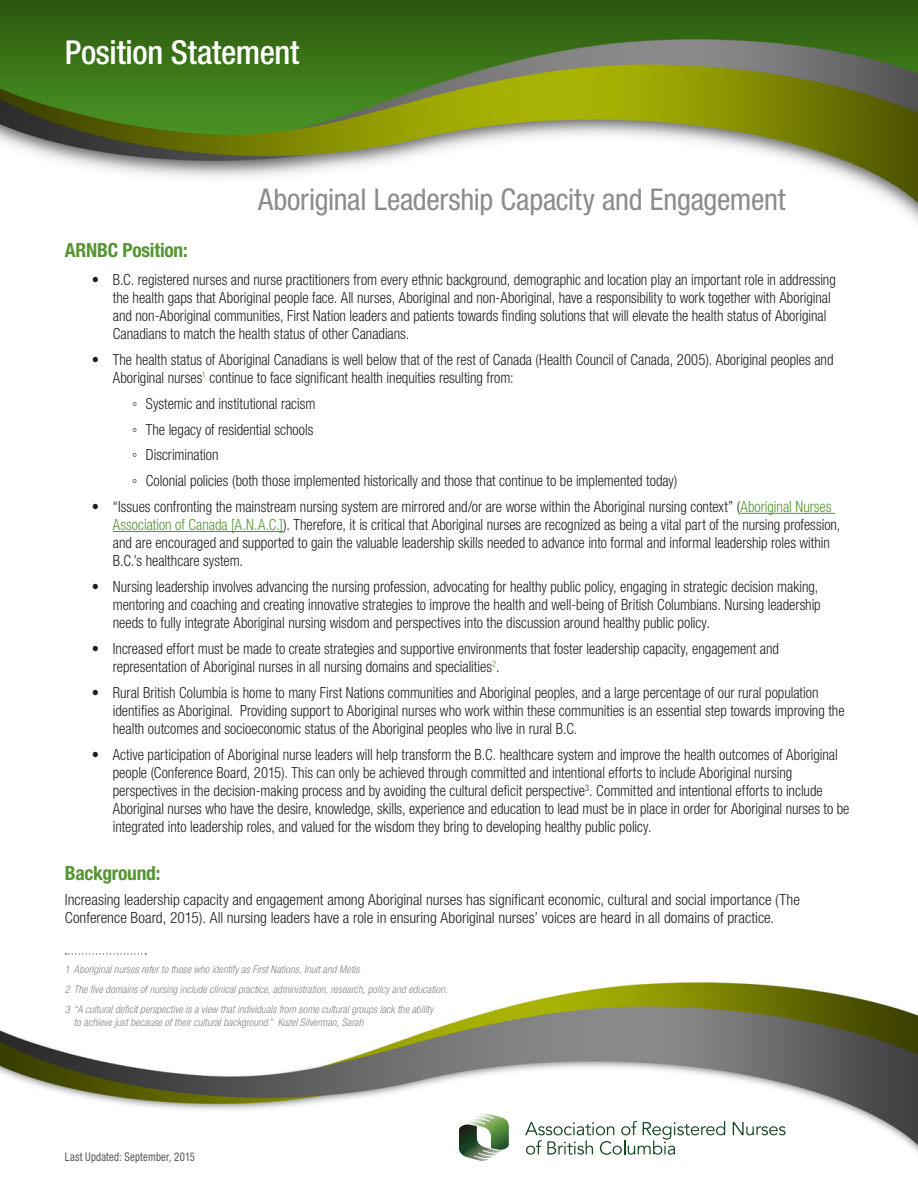
<style>
.page{position:relative;width:918px;height:1188px;background:#fff}
.page>*{position:absolute;margin:0;border:0;box-sizing:border-box;transform-origin:0 0}
.t1{font:500 condensed 33px "Helvetica Neue LT Std";letter-spacing:-.01em;color:#fff}
.Heading_01{font:condensed 30px "Helvetica Neue LT Std";letter-spacing:-.01em;color:#8a8c8f}
.Heading_02{font:700 condensed 19.5px "Helvetica Neue LT Std";letter-spacing:-.01em;color:#549532}
.Body{font:300 condensed 15.3px/18.1px "Helvetica Neue LT Std";color:#231f20;scale:.95 1}
.Body-2{font:300 condensed 15.3px/18.1px "Helvetica Neue LT Std";color:#231f20}
.t2{font:condensed 12px "Helvetica Neue LT Std";letter-spacing:.015em;color:#57585a;scale:.9 1}
.Footnote{font:italic 300 condensed 10.5px/12.6px "Helvetica Neue LT Std";letter-spacing:.005em;color:#808285}
.s1{font-family:"Arial";font-weight:400;font-stretch:normal}
.s2{color:#549532}
</style>
<div class="page">
<img style="left:0;top:0;width:918px;height:223px">
<img style="left:0;top:982px;width:918px;height:171px">
<svg style="left:459px;top:1113px;width:50px;height:48px"></svg>
<svg style="left:733px;top:1122px;width:53px;height:13px"></svg>
<svg style="left:525px;top:1121px;width:200px;height:34px"></svg>
<hr style="left:740px;top:513px;width:95px;height:1px;background:#549532">
<hr style="left:113px;top:531px;width:170px;height:1px;background:#549532">
<svg style="left:65px;top:953px;width:81px;height:2px"></svg>
<h1 class="t1" style="left:65px;top:33px;width:236px">Position Statement</h1>
<p class="Heading_01" style="left:258px;top:182px;width:529px">Aboriginal Leadership Capacity and Engagement</p>
<p class="Heading_02" style="left:65px;top:238px;width:124px">ARNBC Position:</p>
<p class="Body" style="left:113px;top:270px;width:763px;text-indent:-21px">• B.C. registered nurses and nurse practitioners from every ethnic background, demographic and location play an important role in addressing the health gaps that Aboriginal people face. All nurses, Aboriginal and non-Aboriginal, have a responsibility to work together with Aboriginal and non-Aboriginal communities, First Nation leaders and patients towards finding solutions that will elevate the health status of Aboriginal Canadians to match the health status of other Canadians.</p>
<p class="Body" style="left:113px;top:351px;width:760px;text-indent:-21px">• The health status of Aboriginal Canadians is well below that of the rest of Canada (Health Council of Canada, 2005). Aboriginal peoples and<br>Aboriginal nurses<sup>1</sup> continue to face significant health inequities resulting from:</p>
<p class="Body" style="left:132px;top:394px;width:194px"><span class="s1">◦</span> Systemic and institutional racism</p>
<p class="Body" style="left:132px;top:420px;width:192px"><span class="s1">◦</span> The legacy of residential schools</p>
<p class="Body" style="left:132px;top:446px;width:92px"><span class="s1">◦</span> Discrimination</p>
<p class="Body" style="left:132px;top:471px;width:575px"><span class="s1">◦</span> Colonial policies (both those implemented historically and those that continue to be implemented today)</p>
<p class="Body" style="left:113px;top:497px;width:767px;text-indent:-21px">• “Issues confronting the mainstream nursing system are mirrored and/or are worse within the Aboriginal nursing context” (<span class="s2">Aboriginal Nurses Association of Canada [A.N.A.C.]</span>). Therefore, it is critical that Aboriginal nurses are recognized as being a vital part of the nursing profession, and are encouraged and supported to gain the valuable leadership skills needed to advance into formal and informal leadership roles within B.C.’s healthcare system.</p>
<p class="Body" style="left:113px;top:577px;width:747px;text-indent:-21px">• Nursing leadership involves advancing the nursing profession, advocating for healthy public policy, engaging in strategic decision making, mentoring and coaching and creating innovative strategies to improve the health and well-being of British Columbians. Nursing leadership needs to fully integrate Aboriginal nursing wisdom and perspectives into the discussion around healthy public policy.</p>
<p class="Body" style="left:113px;top:639px;width:703px;text-indent:-21px">• Increased effort must be made to create strategies and supportive environments that foster leadership capacity, engagement and representation of Aboriginal nurses in all nursing domains and specialities<sup>2</sup>.</p>
<p class="Body" style="left:113px;top:683px;width:772px;text-indent:-21px">• Rural British Columbia is home to many First Nations communities and Aboriginal peoples, and a large percentage of our rural population identifies as Aboriginal. Providing support to Aboriginal nurses who work within these communities is an essential step towards improving the health outcomes and socioeconomic status of the Aboriginal peoples who live in rural B.C.</p>
<p class="Body" style="left:113px;top:745px;width:777px;text-indent:-21px">• Active participation of Aboriginal nurse leaders will help transform the B.C. healthcare system and improve the health outcomes of Aboriginal people (Conference Board, 2015). This can only be achieved through committed and intentional efforts to include Aboriginal nursing perspectives in the decision-making process and by avoiding the cultural deficit perspective<sup>3</sup>. Committed and intentional efforts to include Aboriginal nurses who have the desire, knowledge, skills, experience and education to lead must be in place in order for Aboriginal nurses to be integrated into leadership roles, and valued for the wisdom they bring to developing healthy public policy.</p>
<p class="Heading_02" style="left:65px;top:861px;width:97px">Background:</p>
<p class="Body-2" style="left:65px;top:890px;width:737px">Increasing leadership capacity and engagement among Aboriginal nurses has significant economic, cultural and social importance (The<br>Conference Board, 2015). All nursing leaders have a role in ensuring Aboriginal nurses’ voices are heard in all domains of practice.</p>
<p class="Footnote" style="left:65px;top:963px;width:296px">1 Aboriginal nurses refer to those who identify as First Nations, Inuit and Metis</p>
<p class="Footnote" style="left:65px;top:983px;width:384px">2 The five domains of nursing include clinical practice, administration, research, policy and education.</p>
<p class="Footnote" style="left:74px;top:1004px;width:361px;text-indent:-9px">3 “A cultural deficit perspective is a view that individuals from some cultural groups lack the ability to achieve just because of their cultural background.” Kozel Silverman, Sarah</p>
<p class="t2" style="left:65px;top:1150px;width:146px">Last Updated: September, 2015</p>
</div>
